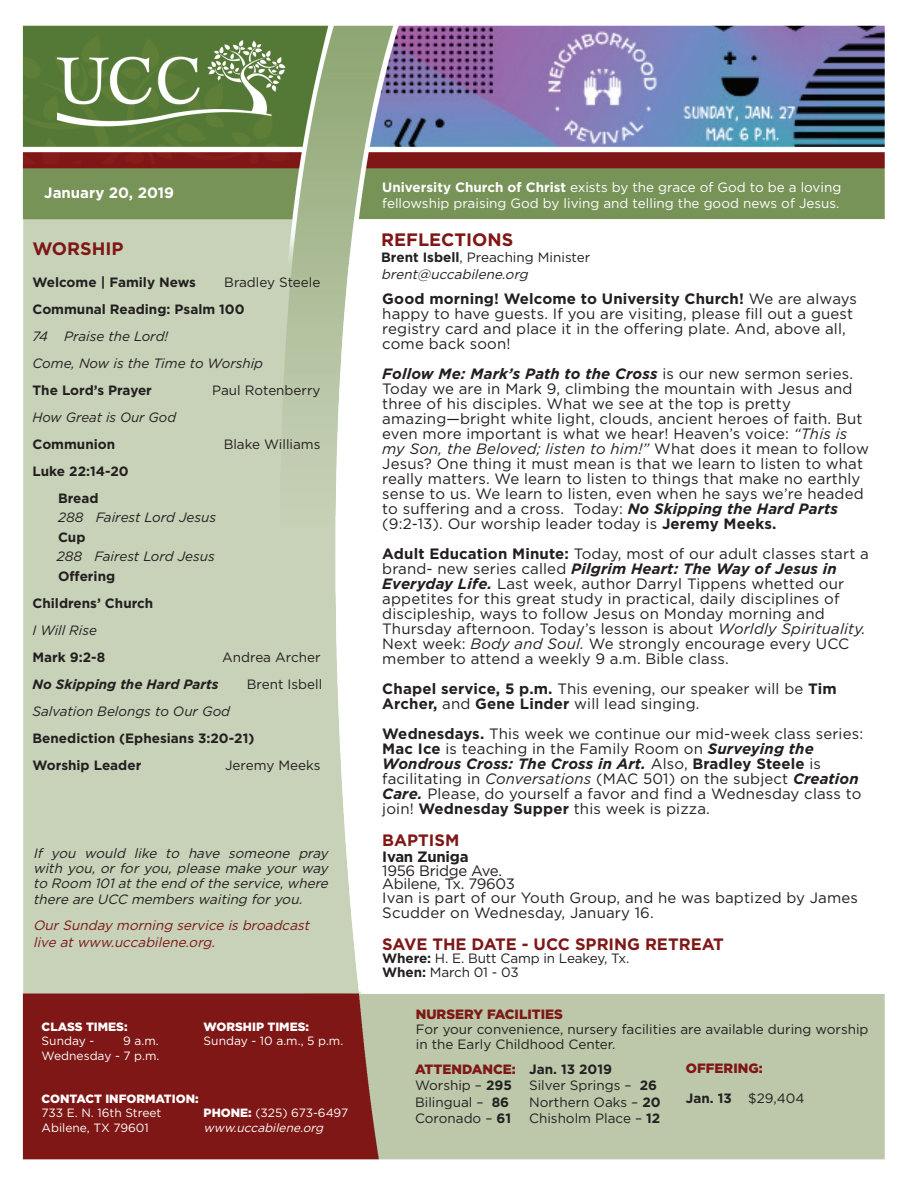
<style>
.page{position:relative;width:918px;height:1188px;background:#fff}
.page>*{position:absolute;margin:0;border:0;box-sizing:border-box;transform-origin:0 0}
.t1{font:700 18px "Gotham";color:#7e1715}
.t2{font:700 16.5px "Gotham";color:#7e1715}
.t3{font:15px/15px "Gotham";letter-spacing:.01em;color:#231f20}
.t4{font:700 15px "Gotham";color:#fff}
.t5{font:700 15px "Gotham";letter-spacing:-.02em;color:#231f20}
.t6{font:13.5px/15px "Gotham";color:#231f20}
.t7{font:700 13.5px/27px "Gotham";color:#231f20}
.t8{font:italic 13.5px/15.5px "Gotham";color:#231f20;text-align:justify}
.t9{font:italic 13.5px/27px "Gotham";color:#231f20}
.t10{font:13.5px/16.2px "Gotham";color:#fff}
.t11{font:italic 13.5px/16.2px "Gotham";color:#7e1715}
.t12{font:900 13.5px "Gotham";color:#7e1715}
.t13{font:italic 700 13.5px "Gotham";color:#231f20}
.t14{font:12px "Gotham";color:#fff}
.t15{font:900 12px "Gotham";color:#fff}
.t16{font:italic 12px "Gotham";color:#fff}
.s1{font-weight:900}
.s2{font-weight:700}
.s3{font-weight:700;font-style:normal}
.s4{font-style:normal}
.s5{font-weight:700;font-style:italic}
.s6{font-style:italic}
.s7{font-weight:900;color:#7e1715}
.s8{font-weight:400}
</style>
<div class="page">
<img style="left:22px;top:25px;width:863px;height:1135px">
<div style="left:352px;top:687px;width:540px;height:7px;background:#fff"></div>
<p class="t4" style="left:44px;top:184px;width:131px">January 20, 2019</p>
<p class="t1" style="left:33px;top:238px;width:93px">WORSHIP</p>
<p class="t7" style="left:33px;top:268px;width:165px">Welcome | Family News</p>
<p class="t6" style="left:224px;top:274px;width:98px">Bradley Steele</p>
<p class="t7" style="left:33px;top:295px;width:214px">Communal Reading: Psalm 100</p>
<p class="t9" style="left:33px;top:322px;width:232px">74 Praise the Lord!<br>Come, Now is the Time to Worship</p>
<p class="t7" style="left:33px;top:376px;width:121px">The Lord’s Prayer</p>
<p class="t6" style="left:212px;top:382px;width:110px">Paul Rotenberry</p>
<p class="t9" style="left:33px;top:403px;width:145px">How Great is Our God</p>
<p class="t7" style="left:33px;top:430px;width:84px">Communion</p>
<p class="t6" style="left:224px;top:436px;width:98px">Blake Williams</p>
<p class="t7" style="left:33px;top:457px;width:98px;text-align:center">Luke 22:14-20<br>Bread</p>
<p class="t9" style="left:58px;top:504px;width:160px">288 Fairest Lord Jesus</p>
<p class="t7" style="left:58px;top:523px;width:29px">Cup</p>
<p class="t9" style="left:57px;top:543px;width:160px">288 Fairest Lord Jesus</p>
<p class="t7" style="left:33px;top:562px;width:122px;text-indent:26px">Offering<br>Childrens’ Church</p>
<p class="t9" style="left:33px;top:616px;width:66px">I Will Rise</p>
<p class="t7" style="left:33px;top:643px;width:74px">Mark 9:2-8</p>
<p class="t6" style="left:222px;top:649px;width:100px">Andrea Archer</p>
<p class="t13" style="left:33px;top:676px;width:187px">No Skipping the Hard Parts</p>
<p class="t6" style="left:247px;top:676px;width:77px">Brent Isbell</p>
<p class="t9" style="left:33px;top:697px;width:199px">Salvation Belongs to Our God</p>
<p class="t7" style="left:33px;top:724px;width:223px">Benediction (Ephesians 3:20-21)<br>Worship Leader</p>
<p class="t6" style="left:225px;top:757px;width:97px">Jeremy Meeks</p>
<p class="t8" style="left:33px;top:845px;width:300px">If you would like to have someone pray with you, or for you, please make your way to Room 101 at the end of the service, where there are UCC members waiting for you.</p>
<p class="t11" style="left:33px;top:917px;width:281px">Our Sunday morning service is broadcast live at www.uccabilene.org.</p>
<p class="t15" style="left:42px;top:1020px;width:88px">CLASS TIMES:</p>
<p class="t15" style="left:204px;top:1020px;width:107px">WORSHIP TIMES:</p>
<p class="t14" style="left:42px;top:1034px;width:54px">Sunday -</p>
<p class="t14" style="left:123px;top:1034px;width:37px">9 a.m.</p>
<p class="t14" style="left:204px;top:1034px;width:141px">Sunday - 10 a.m., 5 p.m.</p>
<p class="t14" style="left:42px;top:1049px;width:119px">Wednesday - 7 p.m.</p>
<p class="t15" style="left:42px;top:1092px;width:159px">CONTACT INFORMATION:</p>
<p class="t14" style="left:42px;top:1106px;width:121px">733 E. N. 16th Street</p>
<p class="t14" style="left:204px;top:1106px;width:146px"><span class="s1">PHONE:</span> (325) 673-6497</p>
<p class="t14" style="left:42px;top:1121px;width:109px">Abilene, TX 79601</p>
<p class="t16" style="left:204px;top:1121px;width:124px">www.uccabilene.org</p>
<p class="t10" style="left:382px;top:179px;width:461px"><span class="s2">University Church of Christ</span> exists by the grace of God to be a loving fellowship praising God by living and telling the good news of Jesus.</p>
<p class="t1" style="left:381px;top:229px;width:134px">REFLECTIONS</p>
<p class="t8" style="left:381px;top:249px;width:211px;line-height:16.2px"><span class="s3">Brent Isbell</span><span class="s4">, Preaching Minister </span>brent@uccabilene.org</p>
<p class="t3" style="left:382px;top:291px;width:476px"><span class="s2">Good morning! Welcome to University Church!</span> We are always happy to have guests. If you are visiting, please fill out a guest registry card and place it in the offering plate. And, above all, come back soon!</p>
<p class="t3" style="left:382px;top:366px;width:488px"><span class="s5">Follow Me: Mark’s Path to the Cross</span> is our new sermon series.<br>Today we are in Mark 9, climbing the mountain with Jesus and three of his disciples. What we see at the top is pretty amazing—bright white light, clouds, ancient heroes of faith. But even more important is what we hear! Heaven’s voice: <span class="s6">“This is my Son, the Beloved; listen to him!”</span> What does it mean to follow Jesus? One thing it must mean is that we learn to listen to what really matters. We learn to listen to things that make no earthly sense to us. We learn to listen, even when he says we’re headed to suffering and a cross. Today: <span class="s5">No Skipping the Hard Parts </span>(9:2-13). Our worship leader today is <span class="s2">Jeremy Meeks.</span></p>
<p class="t3" style="left:382px;top:546px;width:488px"><span class="s2">Adult Education Minute:</span> Today, most of our adult classes start a brand- new series called <span class="s5">Pilgrim Heart: The Way of Jesus in Everyday Life.</span> Last week, author Darryl Tippens whetted our appetites for this great study in practical, daily disciplines of discipleship, ways to follow Jesus on Monday morning and Thursday afternoon. Today’s lesson is about <span class="s6">Worldly Spirituality.<br></span>Next week: <span class="s6">Body and Soul.</span> We strongly encourage every UCC member to attend a weekly 9 a.m. Bible class.</p>
<p class="t3" style="left:382px;top:681px;width:456px"><span class="s2">Chapel service, 5 p.m.</span> This evening, our speaker will be <span class="s2">Tim<br>Archer,</span> and <span class="s2">Gene Linder</span> will lead singing.</p>
<p class="t3" style="left:382px;top:726px;width:482px"><span class="s2">Wednesdays.</span> This week we continue our mid-week class series:<br><span class="s2">Mac Ice</span> is teaching in the Family Room on <span class="s5">Surveying the Wondrous Cross: The Cross in Art.</span> Also, <span class="s2">Bradley Steele</span> is facilitating in <span class="s6">Conversations</span> (MAC 501) on the subject <span class="s5">Creation Care.</span> Please, do yourself a favor and find a Wednesday class to join! <span class="s2">Wednesday Supper</span> this week is pizza.</p>
<p class="t2" style="left:382px;top:830px;width:79px">BAPTISM</p>
<p class="t5" style="left:382px;top:848px;width:88px">Ivan Zuniga</p>
<p class="t3" style="left:382px;top:863px;width:477px;line-height:13.5px">1956 Bridge Ave.<br>Abilene, Tx. 79603<br>Ivan is part of our Youth Group, and he was baptized by James</p>
<p class="t3" style="left:382px;top:905px;width:273px">Scudder on Wednesday, January 16.</p>
<p class="t2" style="left:382px;top:934px;width:343px">SAVE THE DATE - UCC SPRING RETREAT</p>
<p class="t6" style="left:382px;top:951px;width:249px;line-height:13.5px"><span class="s2">Where:</span> H. E. Butt Camp in Leakey, Tx.<br><span class="s2">When:</span> March 01 - 03</p>
<p class="t12" style="left:416px;top:1006px;width:149px">NURSERY FACILITIES</p>
<p class="t6" style="left:416px;top:1021px;width:454px">For your convenience, nursery facilities are available during worship in the Early Childhood Center.</p>
<p class="t7" style="left:415px;top:1061px;width:198px;line-height:16.5px"><span class="s7">ATTENDANCE:</span> Jan. 13 2019<br><span class="s8">Worship –</span> 295</p>
<p class="t12" style="left:686px;top:1061px;width:78px">OFFERING:</p>
<p class="t6" style="left:686px;top:1091px;width:120px"><span class="s2">Jan. 13</span> $29,404</p>
<p class="t6" style="left:529px;top:1078px;width:130px">Silver Springs – <span class="s2">26</span></p>
<p class="t6" style="left:415px;top:1094px;width:96px">Bilingual – <span class="s2">86</span></p>
<p class="t6" style="left:529px;top:1094px;width:133px">Northern Oaks – <span class="s2">20</span></p>
<p class="t6" style="left:415px;top:1111px;width:97px">Coronado – <span class="s2">61</span></p>
<p class="t6" style="left:529px;top:1111px;width:133px">Chisholm Place – <span class="s2">12</span></p>
</div>
